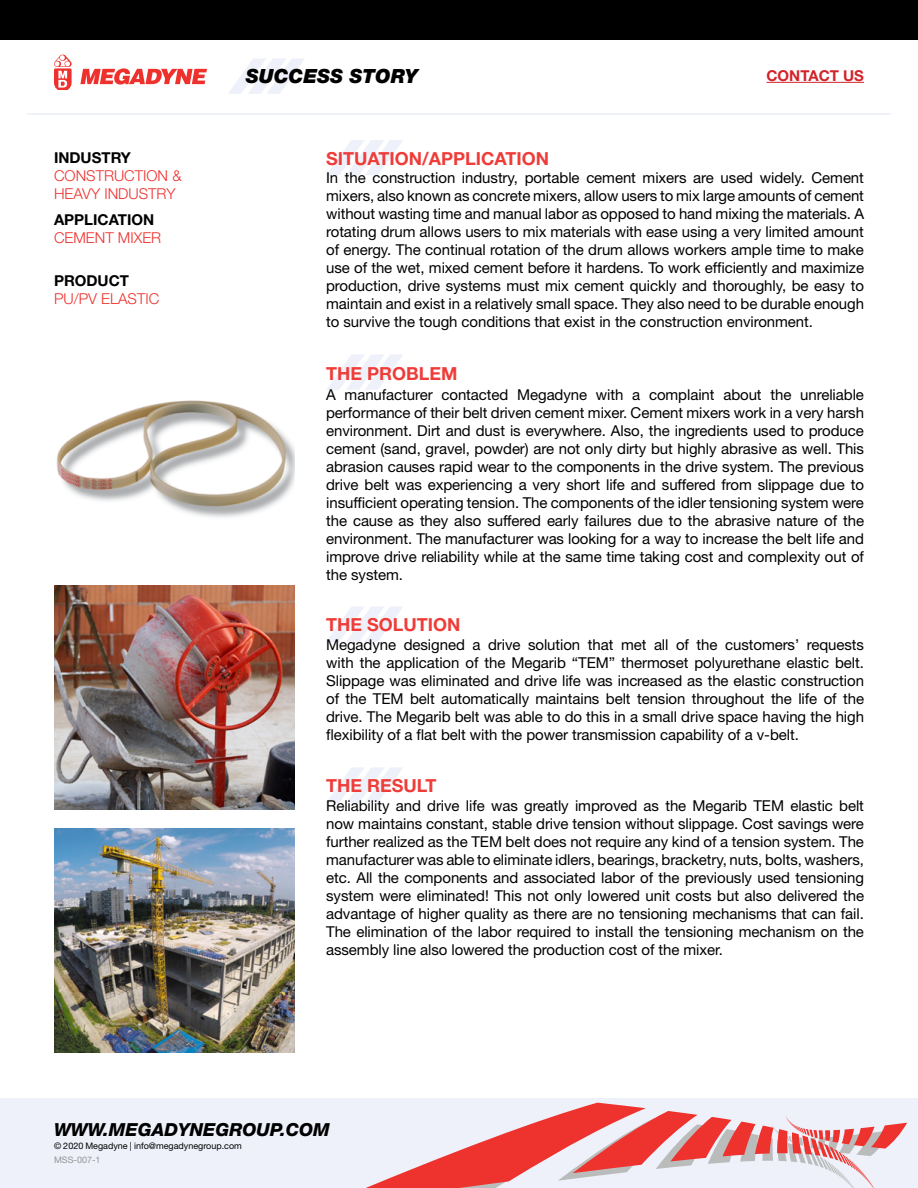
<style>
.page{position:relative;width:918px;height:1188px;background:#fff}
.page>*{position:absolute;margin:0;border:0;box-sizing:border-box;transform-origin:0 0}
.t1{font:italic 900 19.65px "Helvetica Neue LT Std";color:#000}
.t2{font:700 18px "Helvetica Neue LT Std";color:#ef3c39}
.t3{font:italic 800 18px "Helvetica Neue LT Std";color:#000}
.t4{font:15px/18px "Helvetica Neue LT Std";letter-spacing:-.005em;color:#000;text-align:justify}
.t5{font:300 15px/18px "Helvetica Neue LT Std";color:#ee312d}
.t6{font:700 15px "Helvetica Neue LT Std";color:#000}
.t7{font:700 15px "Helvetica Neue LT Std";color:#d2232a}
.t8{font:9px "Helvetica Neue LT Std";color:#000}
.t9{font:9px "Helvetica Neue LT Std";color:#939598}
</style>
<div class="page">
<svg style="left:228px;top:59px;width:76px;height:35px"></svg>
<div style="left:0;top:0;width:918px;height:40px;background:#000"></div>
<div style="left:0;top:1098px;width:918px;height:90px;background:#eef1fa"></div>
<hr style="left:27px;top:113px;width:864px;height:2px;background:#eef1fa">
<svg style="left:80px;top:68px;width:127px;height:17px"></svg>
<svg style="left:54px;top:55px;width:18px;height:35px"></svg>
<svg style="left:327px;top:140px;width:76px;height:35px"></svg>
<svg style="left:366px;top:1103px;width:541px;height:85px"></svg>
<hr style="left:766px;top:82px;width:98px;height:1px;background:#d2232a">
<svg style="left:327px;top:355px;width:76px;height:35px"></svg>
<svg style="left:327px;top:607px;width:76px;height:35px"></svg>
<svg style="left:327px;top:768px;width:76px;height:35px"></svg>
<img style="left:56px;top:400px;width:239px;height:118px">
<img style="left:54px;top:586px;width:241px;height:224px">
<img style="left:54px;top:829px;width:241px;height:224px">
<h1 class="t1" style="left:246px;top:64px;width:174px">SUCCESS STORY</h1>
<p class="t6" style="left:54px;top:148px;width:78px">INDUSTRY</p>
<p class="t2" style="left:326px;top:148px;width:224px">SITUATION/APPLICATION</p>
<p class="t7" style="left:766px;top:66px;width:99px">CONTACT US</p>
<p class="t5" style="left:54px;top:167px;width:129px">CONSTRUCTION &amp;<br>HEAVY INDUSTRY</p>
<p class="t5" style="left:54px;top:228px;width:109px">CEMENT MIXER</p>
<p class="t6" style="left:54px;top:210px;width:102px">APPLICATION</p>
<p class="t6" style="left:54px;top:271px;width:77px">PRODUCT</p>
<p class="t5" style="left:54px;top:290px;width:107px">PU/PV ELASTIC</p>
<p class="t4" style="left:326px;top:169px;width:539px">In the construction industry, portable cement mixers are used widely. Cement mixers, also known as concrete mixers, allow users to mix large amounts of cement without wasting time and manual labor as opposed to hand mixing the materials. A rotating drum allows users to mix materials with ease using a very limited amount of energy. The continual rotation of the drum allows workers ample time to make use of the wet, mixed cement before it hardens. To work efficiently and maximize production, drive systems must mix cement quickly and thoroughly, be easy to maintain and exist in a relatively small space. They also need to be durable enough to survive the tough conditions that exist in the construction environment.</p>
<p class="t2" style="left:326px;top:362px;width:133px">THE PROBLEM</p>
<p class="t4" style="left:326px;top:385px;width:539px">A manufacturer contacted Megadyne with a complaint about the unreliable performance of their belt driven cement mixer. Cement mixers work in a very harsh environment. Dirt and dust is everywhere. Also, the ingredients used to produce cement (sand, gravel, powder) are not only dirty but highly abrasive as well. This abrasion causes rapid wear to the components in the drive system. The previous drive belt was experiencing a very short life and suffered from slippage due to insufficient operating tension. The components of the idler tensioning system were the cause as they also suffered early failures due to the abrasive nature of the environment. The manufacturer was looking for a way to increase the belt life and improve drive reliability while at the same time taking cost and complexity out of the system.</p>
<p class="t2" style="left:326px;top:613px;width:136px">THE SOLUTION</p>
<p class="t4" style="left:326px;top:636px;width:539px">Megadyne designed a drive solution that met all of the customers’ requests with the application of the Megarib “TEM” thermoset polyurethane elastic belt.<br>Slippage was eliminated and drive life was increased as the elastic construction of the TEM belt automatically maintains belt tension throughout the life of the drive. The Megarib belt was able to do this in a small drive space having the high flexibility of a flat belt with the power transmission capability of a v-belt.</p>
<p class="t2" style="left:326px;top:774px;width:112px">THE RESULT</p>
<p class="t4" style="left:326px;top:797px;width:539px">Reliability and drive life was greatly improved as the Megarib TEM elastic belt now maintains constant, stable drive tension without slippage. Cost savings were further realized as the TEM belt does not require any kind of a tension system. The manufacturer was able to eliminate idlers, bearings, bracketry, nuts, bolts, washers, etc. All the components and associated labor of the previously used tensioning system were eliminated! This not only lowered unit costs but also delivered the advantage of higher quality as there are no tensioning mechanisms that can fail.<br>The elimination of the labor required to install the tensioning mechanism on the assembly line also lowered the production cost of the mixer.</p>
<p class="t3" style="left:54px;top:1119px;width:277px">WWW.MEGADYNEGROUP.COM</p>
<p class="t8" style="left:54px;top:1140px;width:189px">© 2020 Megadyne | info@megadynegroup.com</p>
<p class="t9" style="left:54px;top:1154px;width:48px">MSS-007-1</p>
</div>
